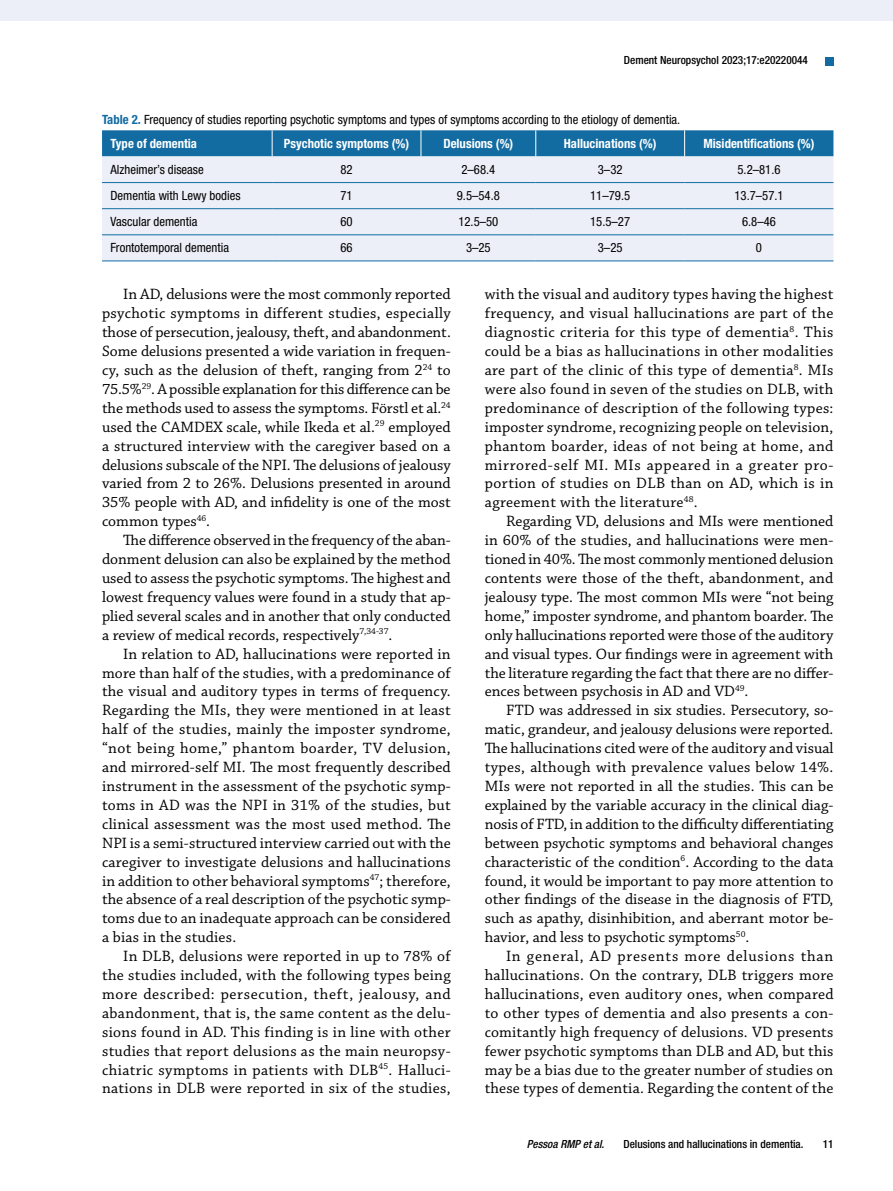
<style>
.page{position:relative;width:893px;height:1191px;background:#fff}
.page>*{position:absolute;margin:0;border:0;box-sizing:border-box;transform-origin:0 0}
.t1{font:15.75px/18.9px "Chaparral Pro";letter-spacing:.005em;color:#000;text-align:justify}
.t2{font:condensed 12.75px/24px "Helvetica Neue LT Std";color:#000}
.t3{font:700 condensed 12.75px "Helvetica Neue LT Std";color:#fff}
.t4{font:500 condensed 11.25px "Helvetica Neue LT Std";color:#000}
.t5{font:italic 500 condensed 11.25px "Helvetica Neue LT Std";color:#000}
.s1{font-weight:700;color:#126ca2}
.s2{font-weight:700;color:#fff}
</style>
<div class="page">
<div style="left:0;top:0;width:893px;height:21px;background:#eceff7"></div>
<div style="left:825px;top:57px;width:8px;height:8px;background:#126ca2"></div>
<div style="left:102px;top:156px;width:731px;height:104px;background:#eceff7"></div>
<div style="left:102px;top:130px;width:731px;height:26px;background:#126ca2"></div>
<hr style="left:102px;top:182px;width:170px;height:1px;background:#126ca2">
<hr style="left:272px;top:182px;width:149px;height:1px;background:#126ca2">
<hr style="left:421px;top:182px;width:115px;height:1px;background:#126ca2">
<hr style="left:536px;top:182px;width:149px;height:1px;background:#126ca2">
<hr style="left:685px;top:182px;width:148px;height:1px;background:#126ca2">
<hr style="left:102px;top:208px;width:170px;height:1px;background:#126ca2">
<hr style="left:272px;top:208px;width:149px;height:1px;background:#126ca2">
<hr style="left:421px;top:208px;width:115px;height:1px;background:#126ca2">
<hr style="left:536px;top:208px;width:149px;height:1px;background:#126ca2">
<hr style="left:685px;top:208px;width:148px;height:1px;background:#126ca2">
<hr style="left:102px;top:234px;width:170px;height:1px;background:#126ca2">
<hr style="left:272px;top:234px;width:149px;height:1px;background:#126ca2">
<hr style="left:421px;top:234px;width:115px;height:1px;background:#126ca2">
<hr style="left:536px;top:234px;width:149px;height:1px;background:#126ca2">
<hr style="left:685px;top:234px;width:148px;height:1px;background:#126ca2">
<hr style="left:102px;top:260px;width:170px;height:1px;background:#126ca2">
<hr style="left:272px;top:260px;width:149px;height:1px;background:#126ca2">
<hr style="left:421px;top:260px;width:115px;height:1px;background:#126ca2">
<hr style="left:536px;top:260px;width:149px;height:1px;background:#126ca2">
<hr style="left:685px;top:260px;width:148px;height:1px;background:#126ca2">
<p class="t4" style="left:624px;top:54px;width:186px">Dement Neuropsychol 2023;17:e20220044</p>
<p class="t2" style="left:111px;top:107px;width:571px;text-indent:-9px"><span class="s1">Table 2.</span> Frequency of studies reporting psychotic symptoms and types of symptoms according to the etiology of dementia.<br><span class="s2">Type of dementia</span></p>
<p class="t3" style="left:284px;top:136px;width:127px">Psychotic symptoms (%)</p>
<p class="t3" style="left:443px;top:136px;width:72px">Delusions (%)</p>
<p class="t3" style="left:564px;top:136px;width:94px">Hallucinations (%)</p>
<p class="t3" style="left:703px;top:136px;width:113px">Misidentifications (%)</p>
<p class="t2" style="left:111px;top:157px;width:95px">Alzheimer’s disease</p>
<p class="t2" style="left:340px;top:157px;width:14px">82</p>
<p class="t2" style="left:461px;top:157px;width:35px">2–68.4</p>
<p class="t2" style="left:598px;top:157px;width:26px">3–32</p>
<p class="t2" style="left:737px;top:157px;width:45px">5.2–81.6</p>
<p class="t2" style="left:111px;top:184px;width:132px">Dementia with Lewy bodies</p>
<p class="t2" style="left:340px;top:184px;width:14px">71</p>
<p class="t2" style="left:457px;top:184px;width:45px">9.5–54.8</p>
<p class="t2" style="left:590px;top:184px;width:42px">11–79.5</p>
<p class="t2" style="left:734px;top:184px;width:51px">13.7–57.1</p>
<p class="t2" style="left:111px;top:210px;width:88px">Vascular dementia</p>
<p class="t2" style="left:340px;top:210px;width:14px">60</p>
<p class="t2" style="left:458px;top:210px;width:42px">12.5–50</p>
<p class="t2" style="left:590px;top:210px;width:42px">15.5–27</p>
<p class="t2" style="left:742px;top:210px;width:35px">6.8–46</p>
<p class="t2" style="left:111px;top:236px;width:120px">Frontotemporal dementia</p>
<p class="t2" style="left:340px;top:236px;width:14px">66</p>
<p class="t2" style="left:466px;top:236px;width:26px">3–25</p>
<p class="t2" style="left:598px;top:236px;width:26px">3–25</p>
<p class="t2" style="left:756px;top:236px;width:8px">0</p>
<p class="t1" style="left:102px;top:285px;width:350px;text-indent:21px">In AD, delusions were the most commonly reported psychotic symptoms in different studies, especially those of persecution, jealousy, theft, and abandonment.<br>Some delusions presented a wide variation in frequen&shy;cy, such as the delusion of theft, ranging from 2<sup>24</sup> to 75.5%<sup>29</sup>. A possible explanation for this difference can be the methods used to assess the symptoms. Förstl et al.<sup>24 </sup>used the CAMDEX scale, while Ikeda et al.<sup>29</sup> employed a structured interview with the caregiver based on a delusions subscale of the NPI. The delusions of jealousy varied from 2 to 26%. Delusions presented in around 35% people with AD, and infidelity is one of the most common types<sup>46</sup>.</p>
<p class="t1" style="left:102px;top:531px;width:350px;text-indent:21px">The difference observed in the frequency of the aban&shy;donment delusion can also be explained by the method used to assess the psychotic symptoms. The highest and lowest frequency values were found in a study that ap&shy;plied several scales and in another that only conducted a review of medical records, respectively<sup>7,34-37</sup>.</p>
<p class="t1" style="left:102px;top:645px;width:350px;text-indent:21px">In relation to AD, hallucinations were reported in more than half of the studies, with a predominance of the visual and auditory types in terms of frequency.<br>Regarding the MIs, they were mentioned in at least half of the studies, mainly the imposter syndrome, “not being home,” phantom boarder, TV delusion, and mirrored-self MI. The most frequently described instrument in the assessment of the psychotic symp&shy;toms in AD was the NPI in 31% of the studies, but clinical assessment was the most used method. The NPI is a semi-structured interview carried out with the caregiver to investigate delusions and hallucinations in addition to other behavioral symptoms<sup>47</sup>; therefore, the absence of a real description of the psychotic symp&shy;toms due to an inadequate approach can be considered a bias in the studies.</p>
<p class="t1" style="left:102px;top:947px;width:350px;text-indent:21px">In DLB, delusions were reported in up to 78% of the studies included, with the following types being more described: persecution, theft, jealousy, and abandonment, that is, the same content as the delu&shy;sions found in AD. This finding is in line with other studies that report delusions as the main neuropsy&shy;chiatric symptoms in patients with DLB<sup>45</sup>. Halluci&shy;nations in DLB were reported in six of the studies,</p>
<p class="t1" style="left:485px;top:285px;width:350px">with the visual and auditory types having the highest frequency, and visual hallucinations are part of the diagnostic criteria for this type of dementia<sup>8</sup>. This could be a bias as hallucinations in other modalities are part of the clinic of this type of dementia<sup>8</sup>. MIs were also found in seven of the studies on DLB, with predominance of description of the following types: imposter syndrome, recognizing people on television, phantom boarder, ideas of not being at home, and mirrored-self MI. MIs appeared in a greater pro&shy;portion of studies on DLB than on AD, which is in agreement with the literature<sup>48</sup>.</p>
<p class="t1" style="left:485px;top:512px;width:350px;text-indent:21px">Regarding VD, delusions and MIs were mentioned in 60% of the studies, and hallucinations were men&shy;tioned in 40%. The most commonly mentioned delusion contents were those of the theft, abandonment, and jealousy type. The most common MIs were “not being home,” imposter syndrome, and phantom boarder. The only hallucinations reported were those of the auditory and visual types. Our findings were in agreement with the literature regarding the fact that there are no differ&shy;ences between psychosis in AD and VD<sup>49</sup>.</p>
<p class="t1" style="left:485px;top:701px;width:350px;text-indent:21px">FTD was addressed in six studies. Persecutory, so&shy;matic, grandeur, and jealousy delusions were reported.<br>The hallucinations cited were of the auditory and visual types, although with prevalence values below 14%.<br>MIs were not reported in all the studies. This can be explained by the variable accuracy in the clinical diag&shy;nosis of FTD, in addition to the difficulty differentiating between psychotic symptoms and behavioral changes characteristic of the condition<sup>6</sup>. According to the data found, it would be important to pay more attention to other findings of the disease in the diagnosis of FTD, such as apathy, disinhibition, and aberrant motor be&shy;havior, and less to psychotic symptoms<sup>50</sup>.</p>
<p class="t1" style="left:485px;top:947px;width:350px;text-indent:21px">In general, AD presents more delusions than hallucinations. On the contrary, DLB triggers more hallucinations, even auditory ones, when compared to other types of dementia and also presents a con&shy;comitantly high frequency of delusions. VD presents fewer psychotic symptoms than DLB and AD, but this may be a bias due to the greater number of studies on these types of dementia. Regarding the content of the</p>
<p class="t5" style="left:527px;top:1137px;width:79px">Pessoa RMP et al.</p>
<p class="t4" style="left:623px;top:1137px;width:182px">Delusions and hallucinations in dementia.</p>
<p class="t4" style="left:823px;top:1137px;width:12px">11</p>
</div>
